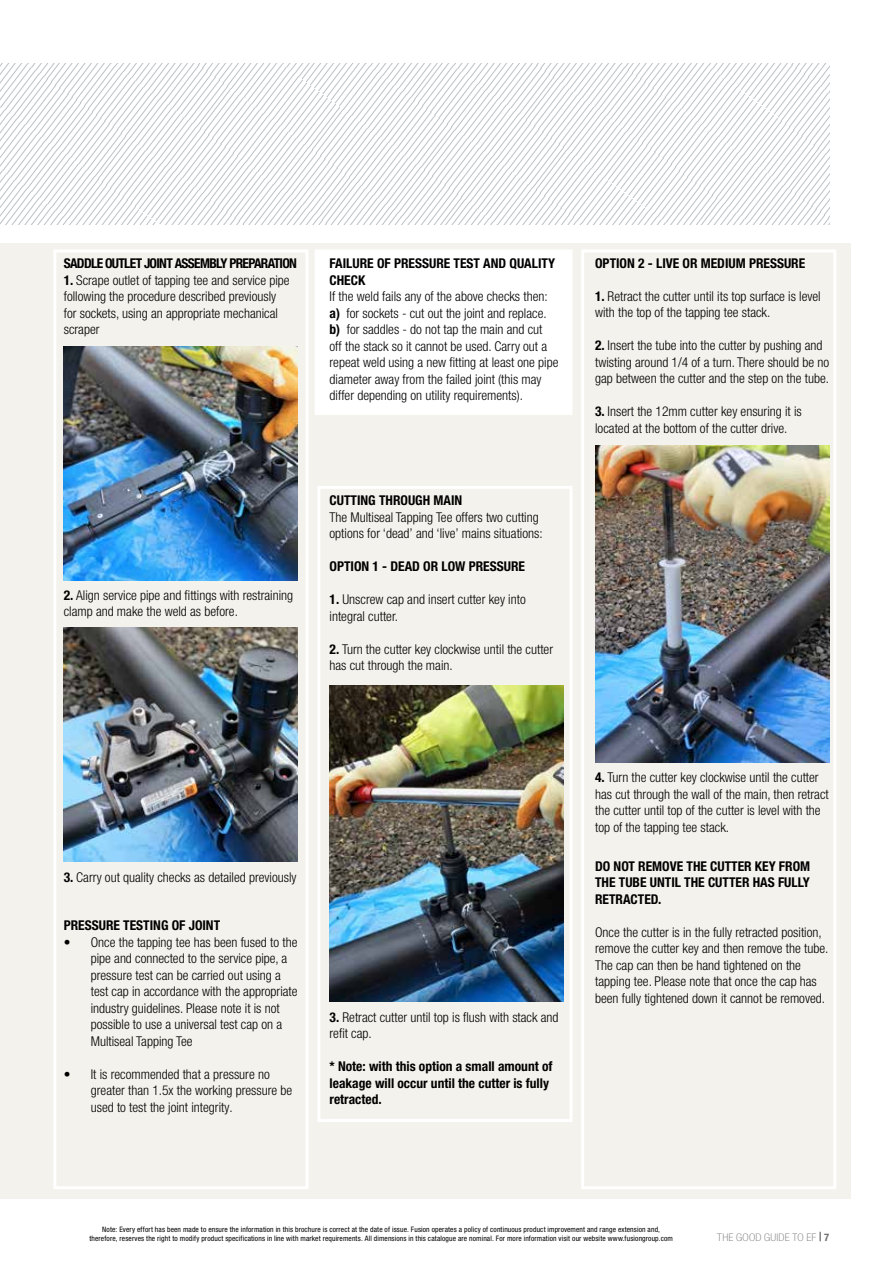
<style>
.page{position:relative;width:893px;height:1263px;background:#fff}
.page>*{position:absolute;margin:0;border:0;box-sizing:border-box;transform-origin:0 0}
.t1{font:300 condensed 13.5px/16.5px "Helvetica Neue LT Pro";color:#000}
.t2{font:700 condensed 13.5px/16.5px "Helvetica Neue LT Pro";color:#000}
.t3{font:700 condensed 13.5px "Helvetica Neue LT Pro";letter-spacing:-.05em;color:#000}
.t4{font:100 condensed 10.5px "Helvetica Neue LT Pro";letter-spacing:.02em;color:#706f6f;scale:1.1 1}
.t5{font:condensed 7.5px/9px "Helvetica Neue LT Pro";letter-spacing:.02em;color:#000;text-align:center}
.s1{font-weight:700}
.s2{font-family:"Times New Roman";font-weight:700;font-stretch:normal;color:#000}
</style>
<div class="page">
<div style="left:0;top:243px;width:850px;height:956px;background:#f3f2ec"></div>
<div style="left:53px;top:249px;width:255px;height:940px;border:3px solid #fff"></div>
<div style="left:317px;top:486px;width:255px;height:636px;border:3px solid #fff"></div>
<div style="left:315px;top:249px;width:257px;height:166px;background:#fff"></div>
<div style="left:581px;top:249px;width:255px;height:940px;border:3px solid #fff"></div>
<img style="left:595px;top:446px;width:234px;height:316px">
<img style="left:330px;top:685px;width:233px;height:316px">
<svg style="left:0;top:64px;width:829px;height:161px"></svg>
<img style="left:63px;top:347px;width:234px;height:234px">
<img style="left:64px;top:628px;width:234px;height:233px">
<p class="t3" style="left:64px;top:255px;width:235px">SADDLE OUTLET JOINT ASSEMBLY PREPARATION</p>
<p class="t1" style="left:64px;top:271px;width:227px"><span class="s1">1.</span> Scrape outlet of tapping tee and service pipe following the procedure described previously for sockets, using an appropriate mechanical scraper</p>
<p class="t2" style="left:330px;top:255px;width:227px">FAILURE OF PRESSURE TEST AND QUALITY<br>CHECK</p>
<p class="t1" style="left:330px;top:288px;width:230px">If the weld fails any of the above checks then: <span class="s1">a)</span> for sockets - cut out the joint and replace. <span class="s1">b)</span> for saddles - do not tap the main and cut<br>off the stack so it cannot be used. Carry out a repeat weld using a new fitting at least one pipe diameter away from the failed joint (this may differ depending on utility requirements).</p>
<p class="t1" style="left:64px;top:586px;width:231px"><span class="s1">2.</span> Align service pipe and fittings with restraining clamp and make the weld as before.</p>
<p class="t2" style="left:330px;top:492px;width:134px">CUTTING THROUGH MAIN</p>
<p class="t1" style="left:330px;top:508px;width:215px">The Multiseal Tapping Tee offers two cutting options for ‘dead’ and ‘live’ mains situations:</p>
<p class="t2" style="left:330px;top:558px;width:197px">OPTION 1 - DEAD OR LOW PRESSURE</p>
<p class="t1" style="left:330px;top:591px;width:198px"><span class="s1">1.</span> Unscrew cap and insert cutter key into integral cutter.</p>
<p class="t1" style="left:330px;top:640px;width:225px"><span class="s1">2.</span> Turn the cutter key clockwise until the cutter has cut through the main.</p>
<p class="t2" style="left:595px;top:255px;width:212px">OPTION 2 - LIVE OR MEDIUM PRESSURE</p>
<p class="t1" style="left:595px;top:288px;width:227px"><span class="s1">1.</span> Retract the cutter until its top surface is level with the top of the tapping tee stack.</p>
<p class="t1" style="left:595px;top:337px;width:236px"><span class="s1">2.</span> Insert the tube into the cutter by pushing and twisting around 1/4 of a turn. There should be no gap between the cutter and the step on the tube.</p>
<p class="t1" style="left:595px;top:403px;width:208px"><span class="s1">3.</span> Insert the 12mm cutter key ensuring it is located at the bottom of the cutter drive.</p>
<p class="t1" style="left:64px;top:869px;width:234px"><span class="s1">3.</span> Carry out quality checks as detailed previously</p>
<p class="t2" style="left:64px;top:917px;width:158px">PRESSURE TESTING OF JOINT</p>
<p class="t1" style="left:91px;top:933px;width:208px;text-indent:-27px">• Once the tapping tee has been fused to the pipe and connected to the service pipe, a pressure test can be carried out using a test cap in accordance with the appropriate industry guidelines. Please note it is not possible to use a universal test cap on a Multiseal Tapping Tee</p>
<p class="t1" style="left:91px;top:1065px;width:203px;text-indent:-27px">• It is recommended that a pressure no greater than 1.5x the working pressure be used to test the joint integrity.</p>
<p class="t1" style="left:330px;top:1008px;width:231px"><span class="s1">3.</span> Retract cutter until top is flush with stack and refit cap.</p>
<p class="t2" style="left:330px;top:1058px;width:224px">* Note: with this option a small amount of leakage will occur until the cutter is fully retracted.</p>
<p class="t1" style="left:595px;top:769px;width:235px"><span class="s1">4.</span> Turn the cutter key clockwise until the cutter has cut through the wall of the main, then retract the cutter until top of the cutter is level with the top of the tapping tee stack.</p>
<p class="t2" style="left:595px;top:858px;width:217px;text-align:justify">DO NOT REMOVE THE CUTTER KEY FROM THE TUBE UNTIL THE CUTTER HAS FULLY RETRACTED.</p>
<p class="t1" style="left:595px;top:924px;width:235px">Once the cutter is in the fully retracted position, remove the cutter key and then remove the tube.<br>The cap can then be hand tightened on the tapping tee. Please note that once the cap has been fully tightened down it cannot be removed.</p>
<p class="t5" style="left:89px;top:1225px;width:585px">Note: Every effort has been made to ensure the information in this brochure is correct at the date of issue. Fusion operates a policy of continuous product improvement and range extension and, therefore, reserves the right to modify product specifications in line with market requirements. All dimensions in this catalogue are nominal. For more information visit our website www.fusiongroup.com</p>
<p class="t4" style="left:717px;top:1231px;width:103px">THE GOOD GUIDE TO EF <span class="s2">|</span> <span class="s1">7</span></p>
</div>
